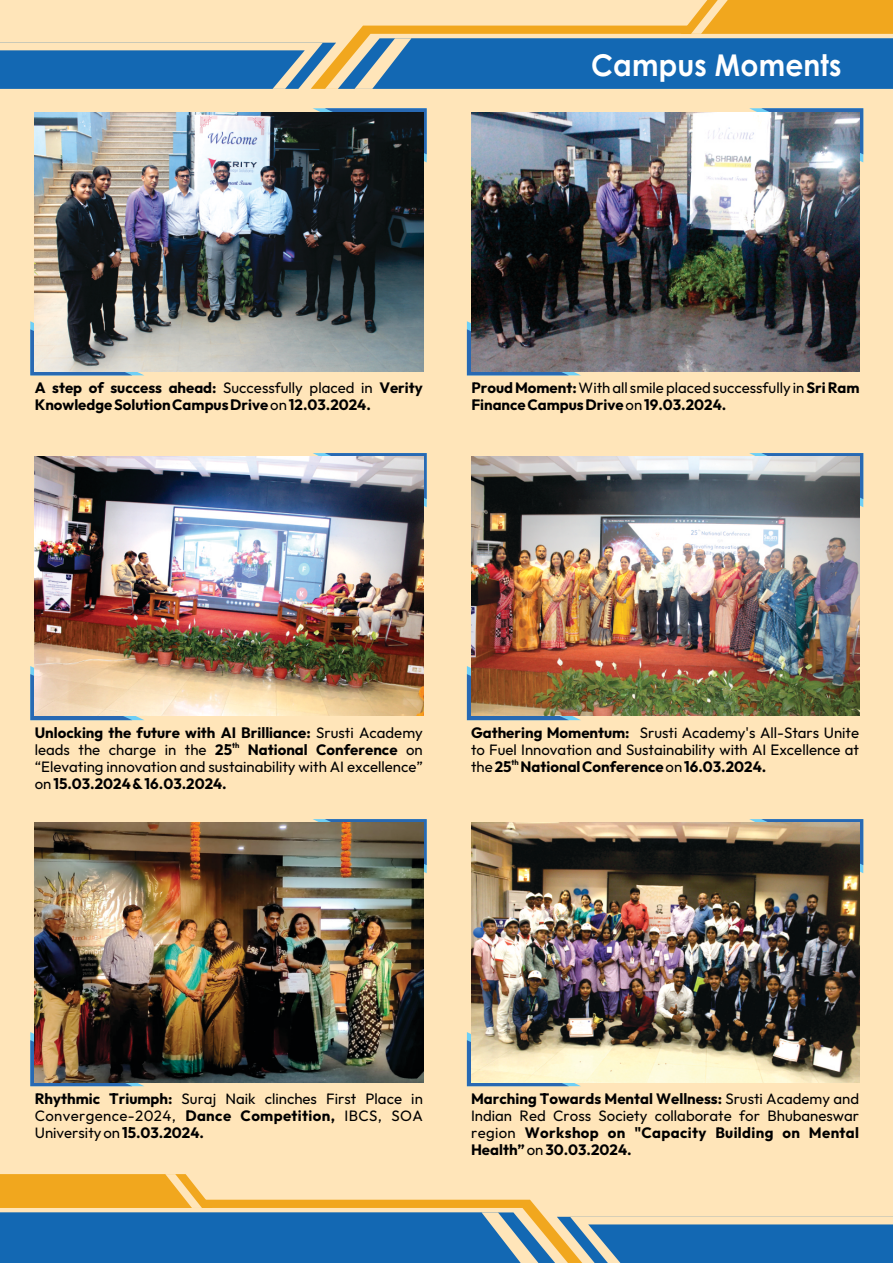
<style>
.page{position:relative;width:893px;height:1263px;background:#ffe5b9}
.page>*{position:absolute;margin:0;border:0;box-sizing:border-box;transform-origin:0 0}
.t1{font:700 30px "Century Gothic";letter-spacing:.005em;color:#fff;scale:.94 1}
.t2{font:700 15px/17px "Outfit";color:#000}
.t3{font:15px/17px "Outfit";color:#000;text-align:justify}
.t4{font:700 7.5px "Outfit";color:#000}
.s1{font-weight:400}
.s2{font-weight:700}
</style>
<div class="page">
<svg style="left:0;top:0;width:893px;height:89px"></svg>
<svg style="left:0;top:1174px;width:893px;height:89px"></svg>
<svg style="left:30px;top:321px;width:114px;height:54px"></svg>
<svg style="left:313px;top:108px;width:114px;height:54px"></svg>
<img style="left:35px;top:112px;width:388px;height:259px">
<svg style="left:467px;top:1032px;width:114px;height:54px"></svg>
<svg style="left:749px;top:819px;width:114px;height:54px"></svg>
<img style="left:471px;top:823px;width:389px;height:259px">
<svg style="left:30px;top:1032px;width:114px;height:54px"></svg>
<svg style="left:313px;top:819px;width:114px;height:54px"></svg>
<img style="left:35px;top:823px;width:388px;height:259px">
<svg style="left:30px;top:666px;width:114px;height:54px"></svg>
<svg style="left:313px;top:453px;width:114px;height:54px"></svg>
<img style="left:35px;top:457px;width:388px;height:259px">
<svg style="left:467px;top:666px;width:114px;height:54px"></svg>
<svg style="left:749px;top:453px;width:114px;height:54px"></svg>
<img style="left:471px;top:457px;width:389px;height:259px">
<svg style="left:467px;top:321px;width:114px;height:54px"></svg>
<svg style="left:749px;top:108px;width:114px;height:54px"></svg>
<img style="left:471px;top:112px;width:389px;height:259px">
<h1 class="t1" style="left:591px;top:53px;width:268px">Campus Moments</h1>
<p class="t2" style="left:35px;top:379px;width:390px">A step of success ahead: <span class="s1">Successfully placed in</span> Verity<br>Knowledge Solution Campus Drive<span class="s1">on</span> 12.03.2024.</p>
<p class="t2" style="left:471px;top:379px;width:390px">Proud Moment: <span class="s1">With all smile placed successfully in</span> Sri Ram<br>Finance Campus Drive<span class="s1">on</span> 19.03.2024.</p>
<p class="t2" style="left:35px;top:724px;width:390px">Unlocking the future with AI Brilliance: <span class="s1">Srusti Academy</span></p>
<p class="t4" style="left:232px;top:740px;width:9px">th</p>
<p class="t3" style="left:35px;top:741px;width:390px">leads the charge in the <span class="s2">25 National Conference</span> on “Elevating innovation and sustainability with AI excellence” on <span class="s2">15.03.2024 &amp; 16.03.2024.</span></p>
<p class="t3" style="left:471px;top:724px;width:390px"><span class="s2">Gathering Momentum:</span> Srusti Academy's All-Stars Unite to Fuel Innovation and Sustainability with AI Excellence at</p>
<p class="t4" style="left:512px;top:757px;width:9px">th</p>
<p class="t2" style="left:471px;top:758px;width:297px"><span class="s1">the</span> 25 National Conference<span class="s1">on</span> 16.03.2024.</p>
<p class="t3" style="left:35px;top:1090px;width:390px"><span class="s2">Rhythmic Triumph:</span> Suraj Naik clinches First Place in Convergence-2024, <span class="s2">Dance Competition,</span> IBCS, SOA University on <span class="s2">15.03.2024.</span></p>
<p class="t2" style="left:471px;top:1090px;width:390px;text-align:justify">Marching Towards Mental Wellness: <span class="s1">Srusti Academy and Indian Red Cross Society collaborate for Bhubaneswar region</span> Workshop on "Capacity Building on Mental Health”<span class="s1">on</span> 30.03.2024.</p>
</div>
